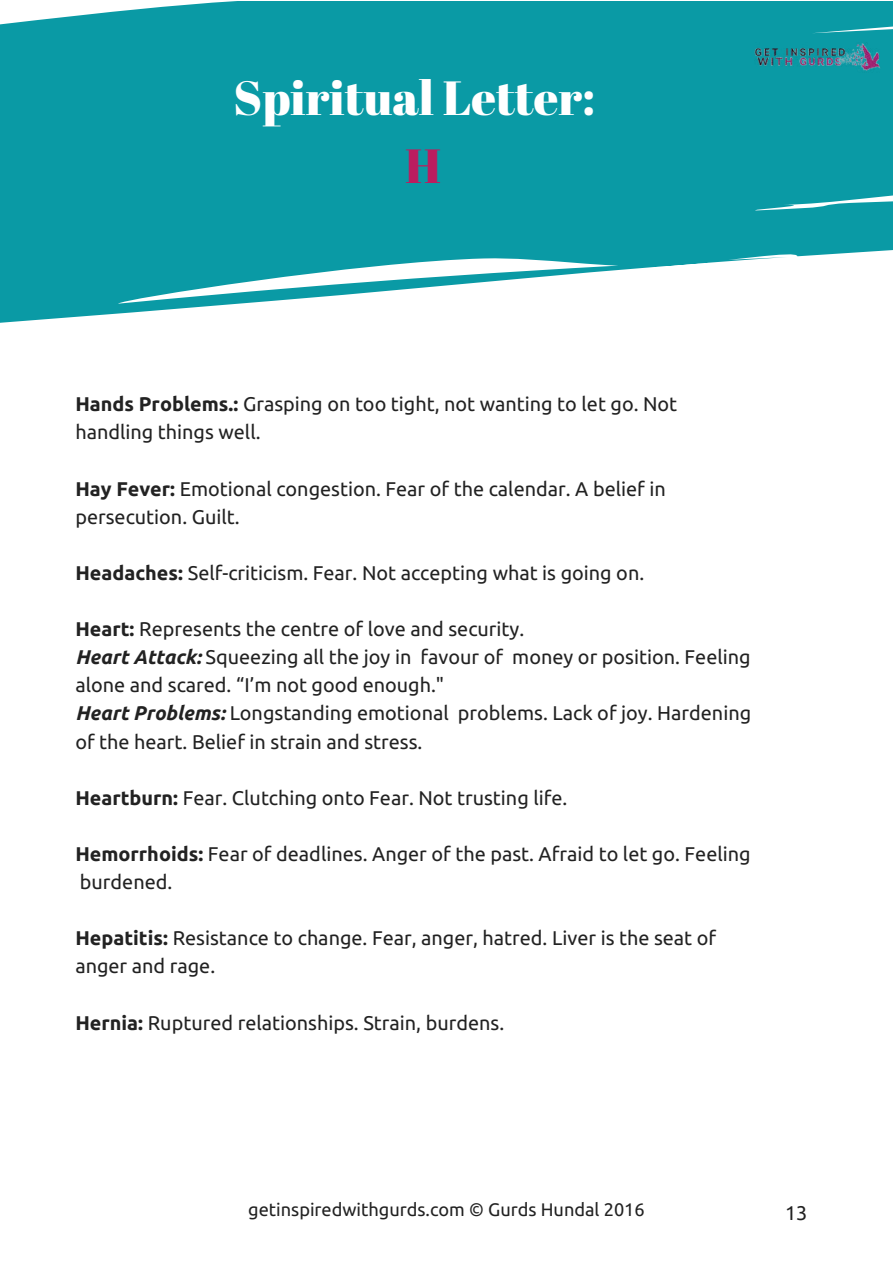
<style>
.page{position:relative;width:893px;height:1263px;background:#fff}
.page>*{position:absolute;margin:0;border:0;box-sizing:border-box;transform-origin:0 0}
.t1{font:48px "Abril Fatface";color:#fff}
.t2{font:48px "Abril Fatface";color:#bb1d5f}
.t3{font:19.8px/28px "Ubuntu";color:#222}
.t4{font:18.15px "Ubuntu";color:#222}
.s1{font-weight:700}
.s2{font-weight:700;font-style:italic}
</style>
<div class="page">
<svg style="left:0;top:1px;width:892px;height:322px;background:#2ea8b2"></svg>
<img style="left:754px;top:42px;width:127px;height:31px">
<h1 class="t1" style="left:233px;top:71px;width:363px">Spiritual Letter:</h1>
<h1 class="t2" style="left:405px;top:139px;width:37px">H</h1>
<p class="t3" style="left:75px;top:390px;width:603px"><span class="s1">Hands Problems.:</span> Grasping on too tight, not wanting to let go. Not handling things well.</p>
<p class="t3" style="left:75px;top:474px;width:592px"><span class="s1">Hay Fever:</span> Emotional congestion. Fear of the calendar. A belief in persecution. Guilt.</p>
<p class="t3" style="left:75px;top:558px;width:570px"><span class="s1">Headaches:</span> Self-criticism. Fear. Not accepting what is going on.</p>
<p class="t3" style="left:75px;top:615px;width:677px"><span class="s1">Heart:</span> Represents the centre of love and security.<br><span class="s2">Heart Attack:</span> Squeezing all the joy in favour of money or position. Feeling alone and scared. “I’m not good enough."<br><span class="s2">Heart Problems:</span> Longstanding emotional problems. Lack of joy. Hardening of the heart. Belief in strain and stress.</p>
<p class="t3" style="left:75px;top:783px;width:493px"><span class="s1">Heartburn:</span> Fear. Clutching onto Fear. Not trusting life.</p>
<p class="t3" style="left:75px;top:839px;width:676px"><span class="s1">Hemorrhoids:</span> Fear of deadlines. Anger of the past. Afraid to let go. Feeling burdened.</p>
<p class="t3" style="left:75px;top:924px;width:642px"><span class="s1">Hepatitis:</span> Resistance to change. Fear, anger, hatred. Liver is the seat of anger and rage.</p>
<p class="t3" style="left:75px;top:1008px;width:430px"><span class="s1">Hernia:</span> Ruptured relationships. Strain, burdens.</p>
<p class="t4" style="left:248px;top:1199px;width:398px">getinspiredwithgurds.com © Gurds Hundal 2016</p>
<p class="t3" style="left:785px;top:1198px;width:24px">13</p>
</div>
